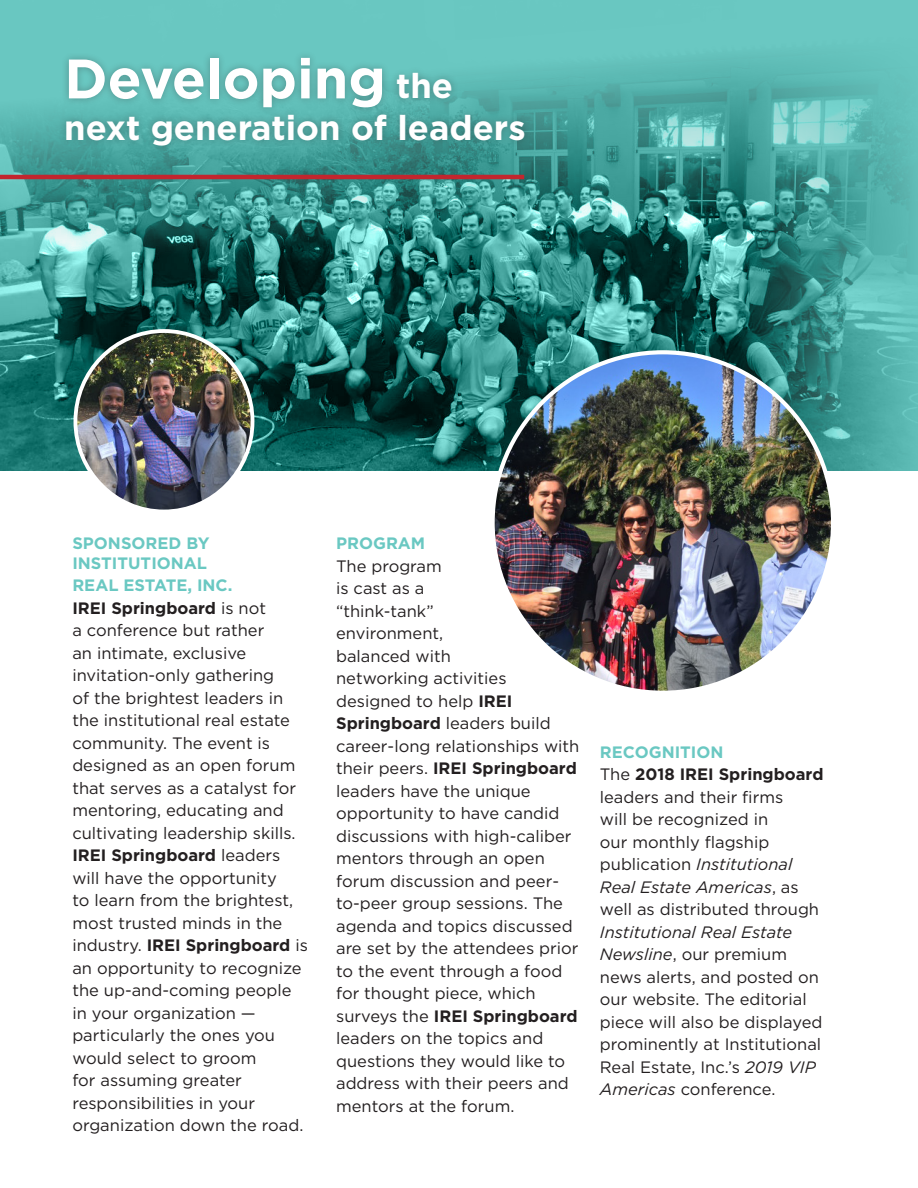
<style>
.page{position:relative;width:918px;height:1188px;background:#fff}
.page>*{position:absolute;margin:0;border:0;box-sizing:border-box;transform-origin:0 0}
.t1{font:700 55.5px "Gotham";color:#fff}
.t2{font:700 34.5px "Gotham";color:#fff}
.t3{font:16.5px/22.5px "Gotham";color:#231f20}
.t4{font:700 16.5px/19.8px "Gotham";color:#6ac8c2}
.s1{font-size:34.5px}
.s2{font-weight:700;color:#6ac8c2}
.s3{font-weight:700}
.s4{font-style:italic}
</style>
<div class="page">
<img style="left:0;top:0;width:918px;height:470px">
<img style="left:75px;top:331px;width:178px;height:177px">
<div style="left:74px;top:329px;width:180px;height:184px;border:4px solid #fff;border-radius:50%"></div>
<img style="left:493px;top:352px;width:340px;height:341px;border-radius:170px">
<div style="left:58px;top:50px;width:474px;height:103px;background:#231f20;opacity:.32"></div>
<hr style="left:0;top:175px;width:524px;height:4px;background:#c2262e">
<h1 class="t1" style="left:64px;top:54px;width:390px">Developing <span class="s1">the</span></h1>
<h2 class="t2" style="left:64px;top:112px;width:463px">next generation of leaders</h2>
<p class="t4" style="left:72px;top:534px;width:139px">SPONSORED BY<br>INSTITUTIONAL</p>
<p class="t3" style="left:72px;top:575px;width:237px"><span class="s2">REAL ESTATE, INC.<br></span><span class="s3">IREI Springboard</span> is not<br>a conference but rather<br>an intimate, exclusive invitation-only gathering<br>of the brightest leaders in the institutional real estate community. The event is designed as an open forum that serves as a catalyst for mentoring, educating and cultivating leadership skills.<br><span class="s3">IREI Springboard</span> leaders will have the opportunity<br>to learn from the brightest, most trusted minds in the industry. <span class="s3">IREI Springboard</span> is an opportunity to recognize the up-and-coming people in your organization — particularly the ones you would select to groom<br>for assuming greater responsibilities in your organization down the road.</p>
<p class="t4" style="left:336px;top:534px;width:91px">PROGRAM</p>
<p class="t3" style="left:336px;top:555px;width:245px">The program<br>is cast as a<br>“think-tank”<br>environment,<br>balanced with<br>networking activities designed to help <span class="s3">IREI<br>Springboard</span> leaders build career-long relationships with their peers. <span class="s3">IREI Springboard </span>leaders have the unique opportunity to have candid discussions with high-caliber mentors through an open forum discussion and peer&shy;to-peer group sessions. The agenda and topics discussed are set by the attendees prior to the event through a food for thought piece, which surveys the <span class="s3">IREI Springboard </span>leaders on the topics and questions they would like to address with their peers and mentors at the forum.</p>
<p class="t3" style="left:600px;top:741px;width:225px"><span class="s2">RECOGNITION<br></span>The <span class="s3">2018 IREI Springboard </span>leaders and their firms<br>will be recognized in<br>our monthly flagship publication <span class="s4">Institutional<br>Real Estate Americas</span>, as well as distributed through</p>
<p class="t3" style="left:600px;top:921px;width:224px"><span class="s4">Institutional Real Estate<br>Newsline</span>, our premium news alerts, and posted on our website. The editorial piece will also be displayed prominently at Institutional<br>Real Estate, Inc.’s <span class="s4">2019 VIP<br>Americas</span> conference.</p>
</div>
